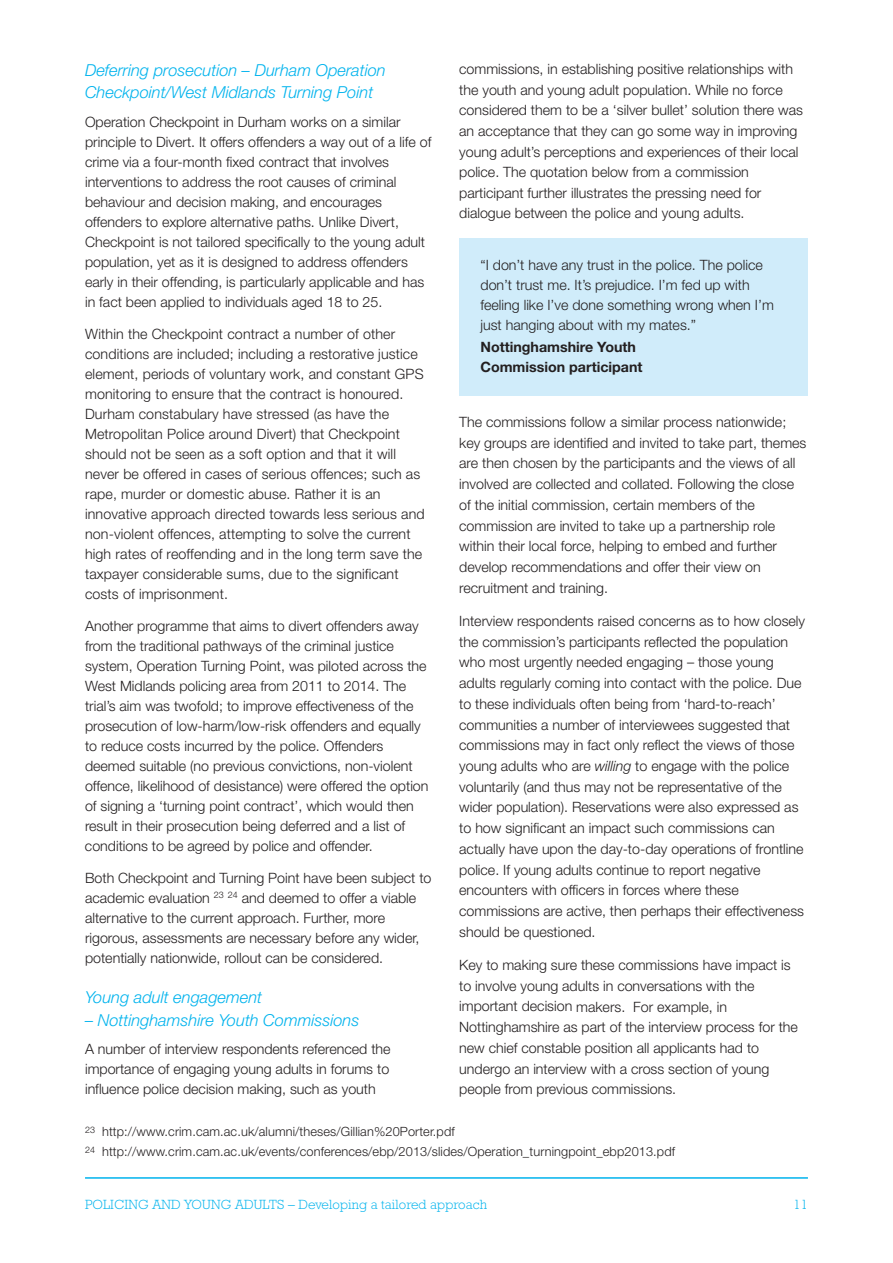
<style>
.page{position:relative;width:893px;height:1263px;background:#fff}
.page>*{position:absolute;margin:0;border:0;box-sizing:border-box;transform-origin:0 0}
.t1{font:italic 300 16.5px/22.2px "Helvetica Neue";color:#00b3ed}
.t2{font:300 14.25px/20px "Helvetica Neue";color:#231f20}
.t3{font:700 14.25px/20px "Helvetica Neue";color:#231f20}
.t4{font:300 13.5px "Rockwell";letter-spacing:.01em;color:#00b3ed}
.t5{font:300 12.75px/20.7px "Helvetica Neue";letter-spacing:.01em;color:#231f20}
.s1{font-style:italic}
</style>
<div class="page">
<hr style="left:85px;top:1177px;width:723px;height:2px;background:#00b3ed">
<div style="left:459px;top:238px;width:349px;height:157px;background:#d0ecfa"></div>
<p class="t1" style="left:85px;top:60px;width:302px">Deferring prosecution – Durham Operation<br>Checkpoint/West Midlands Turning Point</p>
<p class="t2" style="left:85px;top:113px;width:348px">Operation Checkpoint in Durham works on a similar principle to Divert. It offers offenders a way out of a life of crime via a four-month fixed contract that involves interventions to address the root causes of criminal behaviour and decision making, and encourages offenders to explore alternative paths. Unlike Divert, Checkpoint is not tailored specifically to the young adult population, yet as it is designed to address offenders early in their offending, is particularly applicable and has in fact been applied to individuals aged 18 to 25.</p>
<p class="t2" style="left:85px;top:325px;width:341px">Within the Checkpoint contract a number of other conditions are included; including a restorative justice element, periods of voluntary work, and constant GPS monitoring to ensure that the contract is honoured.<br>Durham constabulary have stressed (as have the Metropolitan Police around Divert) that Checkpoint should not be seen as a soft option and that it will never be offered in cases of serious offences; such as rape, murder or domestic abuse. Rather it is an innovative approach directed towards less serious and non-violent offences, attempting to solve the current high rates of reoffending and in the long term save the taxpayer considerable sums, due to the significant costs of imprisonment.</p>
<p class="t2" style="left:85px;top:617px;width:345px">Another programme that aims to divert offenders away from the traditional pathways of the criminal justice system, Operation Turning Point, was piloted across the West Midlands policing area from 2011 to 2014. The trial’s aim was twofold; to improve effectiveness of the prosecution of low-harm/low-risk offenders and equally to reduce costs incurred by the police. Offenders deemed suitable (no previous convictions, non-violent offence, likelihood of desistance) were offered the option of signing a ‘turning point contract’, which would then result in their prosecution being deferred and a list of conditions to be agreed by police and offender.</p>
<p class="t2" style="left:85px;top:869px;width:348px">Both Checkpoint and Turning Point have been subject to academic evaluation <sup>23</sup> <sup>24</sup> and deemed to offer a viable alternative to the current approach. Further, more rigorous, assessments are necessary before any wider, potentially nationwide, rollout can be considered.</p>
<p class="t1" style="left:85px;top:988px;width:179px">Young adult engagement</p>
<p class="t1" style="left:85px;top:1010px;width:276px">– Nottinghamshire Youth Commissions</p>
<p class="t2" style="left:85px;top:1041px;width:307px;text-align:justify">A number of interview respondents referenced the importance of engaging young adults in forums to influence police decision making, such as youth</p>
<p class="t2" style="left:459px;top:60px;width:345px;line-height:20.7px">commissions, in establishing positive relationships with the youth and young adult population. While no force considered them to be a ‘silver bullet’ solution there was an acceptance that they can go some way in improving young adult’s perceptions and experiences of their local police. The quotation below from a commission participant further illustrates the pressing need for dialogue between the police and young adults.</p>
<p class="t2" style="left:480px;top:256px;width:295px">“I don’t have any trust in the police. The police don’t trust me. It’s prejudice. I’m fed up with feeling like I’ve done something wrong when I’m just hanging about with my mates.”</p>
<p class="t3" style="left:480px;top:338px;width:164px">Nottinghamshire Youth<br>Commission participant</p>
<p class="t2" style="left:459px;top:413px;width:349px;line-height:20.7px">The commissions follow a similar process nationwide; key groups are identified and invited to take part, themes are then chosen by the participants and the views of all involved are collected and collated. Following the close of the initial commission, certain members of the commission are invited to take up a partnership role within their local force, helping to embed and further develop recommendations and offer their view on recruitment and training.</p>
<p class="t2" style="left:459px;top:612px;width:347px;line-height:20.7px">Interview respondents raised concerns as to how closely the commission’s participants reflected the population who most urgently needed engaging – those young adults regularly coming into contact with the police. Due to these individuals often being from ‘hard-to-reach’ communities a number of interviewees suggested that commissions may in fact only reflect the views of those young adults who are <span class="s1">willing</span> to engage with the police voluntarily (and thus may not be representative of the wider population). Reservations were also expressed as to how significant an impact such commissions can actually have upon the day-to-day operations of frontline police. If young adults continue to report negative encounters with officers in forces where these commissions are active, then perhaps their effectiveness should be questioned.</p>
<p class="t2" style="left:459px;top:956px;width:340px;line-height:20.7px">Key to making sure these commissions have impact is to involve young adults in conversations with the important decision makers. For example, in Nottinghamshire as part of the interview process for the new chief constable position all applicants had to undergo an interview with a cross section of young people from previous commissions.</p>
<p class="t5" style="left:85px;top:1122px;width:592px"><sup>23</sup> http://www.crim.cam.ac.uk/alumni/theses/Gillian%20Porter.pdf<br><sup>24</sup> http://www.crim.cam.ac.uk/events/conferences/ebp/2013/slides/Operation_turningpoint_ebp2013.pdf</p>
<p class="t4" style="left:85px;top:1200px;width:404px">POLICING AND YOUNG ADULTS – Developing a tailored approach</p>
<p class="t4" style="left:793px;top:1200px;width:16px">11</p>
</div>
